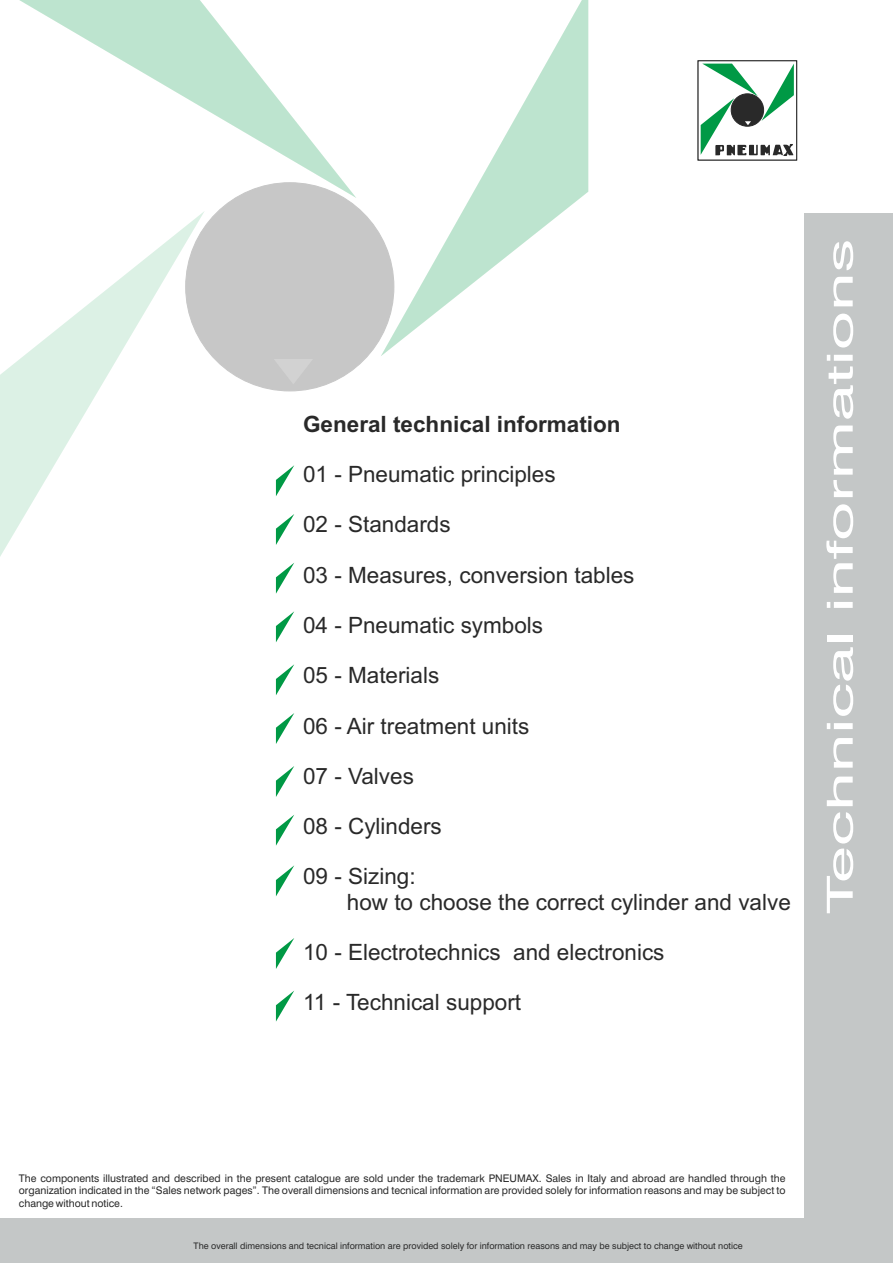
<style>
.page{position:relative;width:893px;height:1263px;background:#fff}
.page>*{position:absolute;margin:0;border:0;box-sizing:border-box;transform-origin:0 0}
.t1{font:36px "Swiss 721 BT";color:#fff;scale:1.88 1}
.t2{font:22.5px/25.2px "Arial";color:#292929}
.t3{font:700 22.5px "Arial";color:#292929}
.t4{font:10.5px/12.6px "Swiss 721 BT";color:#292929;text-align:justify}
.t5{font:9px "Swiss 721 BT";color:#292929}
</style>
<div class="page">
<div style="left:0;top:1218px;width:893px;height:45px;background:#c4c7c7"></div>
<div style="left:805px;top:214px;width:88px;height:1004px;background:#c4c7c7"></div>
<svg style="left:698px;top:60px;width:99px;height:100px"></svg>
<svg style="left:0;top:212px;width:205px;height:345px"></svg>
<div style="left:186px;top:183px;width:208px;height:208px;background:#c7c7c7;border:1px solid #292929;border-radius:50%"></div>
<svg style="left:275px;top:359px;width:37px;height:24px"></svg>
<svg style="left:19px;top:0;width:337px;height:198px"></svg>
<svg style="left:381px;top:0;width:207px;height:356px"></svg>
<svg style="left:276px;top:465px;width:18px;height:31px"></svg>
<svg style="left:276px;top:514px;width:18px;height:31px"></svg>
<svg style="left:276px;top:563px;width:18px;height:31px"></svg>
<svg style="left:276px;top:611px;width:18px;height:31px"></svg>
<svg style="left:276px;top:664px;width:18px;height:31px"></svg>
<svg style="left:276px;top:713px;width:18px;height:31px"></svg>
<svg style="left:276px;top:766px;width:18px;height:31px"></svg>
<svg style="left:276px;top:815px;width:18px;height:31px"></svg>
<svg style="left:276px;top:865px;width:18px;height:31px"></svg>
<svg style="left:276px;top:938px;width:18px;height:31px"></svg>
<svg style="left:276px;top:991px;width:18px;height:30px"></svg>
<h2 class="t3" style="left:303px;top:415px;width:319px">General technical information</h2>
<h2 class="t2" style="left:303px;top:464px;width:254px">01 - Pneumatic principles</h2>
<h2 class="t2" style="left:303px;top:514px;width:149px">02 - Standards</h2>
<h2 class="t2" style="left:303px;top:564px;width:333px">03 - Measures, conversion tables</h2>
<h2 class="t2" style="left:303px;top:614px;width:242px">04 - Pneumatic symbols</h2>
<h2 class="t2" style="left:303px;top:665px;width:138px">05 - Materials</h2>
<h2 class="t2" style="left:303px;top:715px;width:228px">06 - Air treatment units</h2>
<h2 class="t2" style="left:303px;top:765px;width:112px">07 - Valves</h2>
<h2 class="t2" style="left:303px;top:816px;width:140px">08 - Cylinders</h2>
<h2 class="t2" style="left:347px;top:866px;width:445px;text-indent:-44px">09 - Sizing:<br>how to choose the correct cylinder and valve</h2>
<h2 class="t2" style="left:303px;top:941px;width:363px">10 - Electrotechnics and electronics</h2>
<h2 class="t2" style="left:303px;top:992px;width:220px">11 - Technical support</h2>
<h1 class="t1" style="left:825px;top:914px;width:361px;rotate:-90deg">Technical informations</h1>
<p class="t4" style="left:19px;top:1173px;width:768px">The components illustrated and described in the present catalogue are sold under the trademark PNEUMAX. Sales in Italy and abroad are handled through the organization indicated in the “Sales network pages”. The overall dimensions and tecnical information are provided solely for information reasons and may be subject to change without notice.</p>
<p class="t5" style="left:194px;top:1242px;width:551px">The overall dimensions and tecnical information are provided solely for information reasons and may be subject to change without notice</p>
</div>
